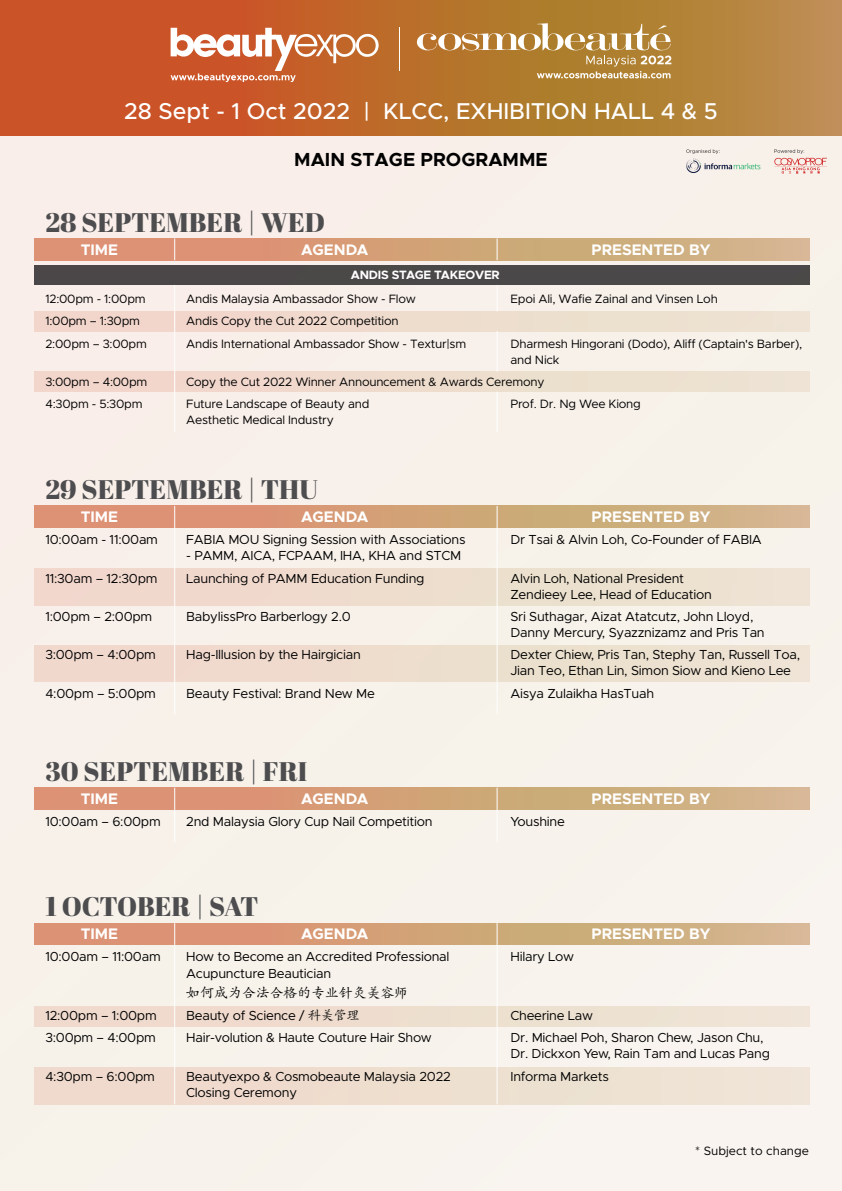
<style>
.page{position:relative;width:842px;height:1191px;background:#f7f2ea}
.page>*{position:absolute;margin:0;border:0;box-sizing:border-box;transform-origin:0 0}
.t1{font:26.9px "Abril Fatface";color:#4d4d4f}
.t2{font:500 23px "Metropolis";color:#fff}
.t3{font:700 19px "Metropolis";color:#010101}
.t4{font:700 15.4px "Metropolis";color:#fff}
.t5{font:14.1px "Adobe Kaiti Std";letter-spacing:-.02em;color:#010101}
.t6{font:13.1px/16.2px "Metropolis";letter-spacing:-.02em;color:#010101}
.t7{font:12.1px/16.2px "Metropolis";letter-spacing:-.02em;color:#010101}
.t8{font:700 12.1px "Metropolis";letter-spacing:-.02em;color:#fff}
.t9{font:12.1px "Metropolis";color:#010101}
.s1{font-family:"Adobe Kaiti Std"}
</style>
<div class="page">
<svg style="left:0;top:0;width:842px;height:136px;background:#be6d31"></svg>
<svg style="left:34px;top:238px;width:775px;height:22px;background:#d4a17a"></svg>
<svg style="left:34px;top:506px;width:775px;height:21px;background:#d4a17a"></svg>
<div style="left:34px;top:568px;width:775px;height:37px;background:#eeddcd"></div>
<div style="left:34px;top:645px;width:775px;height:37px;background:#eedecd"></div>
<div style="left:34px;top:1067px;width:775px;height:37px;background:#efdfcf"></div>
<div style="left:34px;top:372px;width:775px;height:20px;background:#eedccd"></div>
<div style="left:34px;top:311px;width:775px;height:20px;background:#eedccd"></div>
<div style="left:34px;top:265px;width:775px;height:19px;background:#4a4848"></div>
<div style="left:34px;top:1006px;width:775px;height:20px;background:#efdfce"></div>
<svg style="left:34px;top:923px;width:775px;height:22px;background:#d4a27b"></svg>
<svg style="left:34px;top:787px;width:775px;height:22px;background:#d4a27a"></svg>
<svg style="left:174px;top:238px;width:1px;height:22px"></svg>
<svg style="left:497px;top:238px;width:1px;height:22px"></svg>
<hr style="left:174px;top:285px;width:1px;height:147px;background:#fff">
<svg style="left:497px;top:285px;width:1px;height:26px"></svg>
<hr style="left:174px;top:506px;width:1px;height:208px;background:#fff">
<hr style="left:497px;top:506px;width:1px;height:208px;background:#fff">
<hr style="left:174px;top:787px;width:1px;height:55px;background:#fff">
<hr style="left:497px;top:787px;width:1px;height:55px;background:#fff">
<hr style="left:174px;top:923px;width:1px;height:181px;background:#fff">
<hr style="left:497px;top:923px;width:1px;height:181px;background:#fff">
<hr style="left:497px;top:331px;width:1px;height:41px;background:#fff">
<hr style="left:497px;top:392px;width:1px;height:40px;background:#fff">
<hr style="left:399px;top:27px;width:1px;height:43px;background:#fff">
<svg style="left:417px;top:23px;width:254px;height:55px;background:#be9050"></svg>
<svg style="left:171px;top:28px;width:208px;height:54px;background:#d58863"></svg>
<svg style="left:688px;top:171px;width:11px;height:2px"></svg>
<svg style="left:686px;top:149px;width:74px;height:22px"></svg>
<svg style="left:774px;top:149px;width:53px;height:25px"></svg>
<h2 class="t2" style="left:124px;top:96px;width:595px">28 Sept - 1 Oct 2022 | KLCC, EXHIBITION HALL 4 &amp; 5</h2>
<h3 class="t3" style="left:294px;top:148px;width:255px">MAIN STAGE PROGRAMME</h3>
<h1 class="t1" style="left:45px;top:203px;width:281px">28 SEPTEMBER | WED</h1>
<p class="t4" style="left:81px;top:239px;width:39px">TIME</p>
<p class="t4" style="left:301px;top:239px;width:69px">AGENDA</p>
<p class="t4" style="left:592px;top:239px;width:120px">PRESENTED BY</p>
<p class="t8" style="left:351px;top:267px;width:150px">ANDIS STAGE TAKEOVER</p>
<p class="t7" style="left:45px;top:291px;width:102px">12:00pm - 1:00pm</p>
<p class="t7" style="left:186px;top:291px;width:231px">Andis Malaysia Ambassador Show - Flow</p>
<p class="t7" style="left:510px;top:291px;width:209px">Epoi Ali, Wafie Zainal and Vinsen Loh</p>
<p class="t7" style="left:45px;top:313px;width:96px">1:00pm – 1:30pm</p>
<p class="t7" style="left:186px;top:313px;width:214px">Andis Copy the Cut 2022 Competition</p>
<p class="t7" style="left:45px;top:335px;width:103px">2:00pm – 3:00pm</p>
<p class="t7" style="left:186px;top:335px;width:281px">Andis International Ambassador Show - Textur|sm</p>
<p class="t7" style="left:510px;top:335px;width:293px">Dharmesh Hingorani (Dodo), Aliff (Captain's Barber), and Nick</p>
<p class="t7" style="left:45px;top:374px;width:103px">3:00pm – 4:00pm</p>
<p class="t7" style="left:186px;top:374px;width:360px">Copy the Cut 2022 Winner Announcement &amp; Awards Ceremony</p>
<p class="t7" style="left:45px;top:396px;width:99px">4:30pm - 5:30pm</p>
<p class="t7" style="left:186px;top:396px;width:185px">Future Landscape of Beauty and</p>
<p class="t7" style="left:510px;top:396px;width:132px">Prof. Dr. Ng Wee Kiong</p>
<p class="t7" style="left:186px;top:412px;width:149px">Aesthetic Medical Industry</p>
<h1 class="t1" style="left:45px;top:470px;width:274px">29 SEPTEMBER | THU</h1>
<p class="t6" style="left:45px;top:531px;width:114px">10:00am - 11:00am</p>
<p class="t6" style="left:186px;top:531px;width:281px">FABIA MOU Signing Session with Associations</p>
<p class="t6" style="left:510px;top:531px;width:253px">Dr Tsai &amp; Alvin Loh, Co-Founder of FABIA</p>
<p class="t6" style="left:186px;top:547px;width:277px">- PAMM, AICA, FCPAAM, IHA, KHA and STCM</p>
<p class="t6" style="left:45px;top:570px;width:114px">11:30am – 12:30pm</p>
<p class="t6" style="left:186px;top:570px;width:240px">Launching of PAMM Education Funding</p>
<p class="t6" style="left:510px;top:570px;width:203px">Alvin Loh, National President<br>Zendieey Lee, Head of Education</p>
<p class="t6" style="left:45px;top:608px;width:108px">1:00pm – 2:00pm</p>
<p class="t6" style="left:186px;top:608px;width:166px">BabylissPro Barberlogy 2.0</p>
<p class="t6" style="left:510px;top:608px;width:256px">Sri Suthagar, Aizat Atatcutz, John Lloyd,<br>Danny Mercury, Syazznizamz and Pris Tan</p>
<p class="t6" style="left:45px;top:646px;width:112px">3:00pm – 4:00pm</p>
<p class="t6" style="left:186px;top:646px;width:176px">Hag-Illusion by the Hairgician</p>
<p class="t6" style="left:510px;top:646px;width:291px">Dexter Chiew, Pris Tan, Stephy Tan, Russell Toa,<br>Jian Teo, Ethan Lin, Simon Siow and Kieno Lee</p>
<p class="t6" style="left:45px;top:685px;width:112px">4:00pm – 5:00pm</p>
<p class="t6" style="left:186px;top:685px;width:190px">Beauty Festival: Brand New Me</p>
<p class="t6" style="left:510px;top:685px;width:145px">Aisya Zulaikha HasTuah</p>
<p class="t4" style="left:81px;top:507px;width:39px">TIME</p>
<p class="t4" style="left:301px;top:507px;width:69px">AGENDA</p>
<p class="t4" style="left:592px;top:507px;width:120px">PRESENTED BY</p>
<h1 class="t1" style="left:45px;top:752px;width:264px">30 SEPTEMBER | FRI</h1>
<p class="t6" style="left:45px;top:813px;width:117px">10:00am – 6:00pm</p>
<p class="t6" style="left:186px;top:813px;width:248px">2nd Malaysia Glory Cup Nail Competition</p>
<p class="t6" style="left:510px;top:813px;width:56px">Youshine</p>
<p class="t4" style="left:81px;top:788px;width:39px">TIME</p>
<p class="t4" style="left:301px;top:788px;width:69px">AGENDA</p>
<p class="t4" style="left:592px;top:788px;width:120px">PRESENTED BY</p>
<h1 class="t1" style="left:45px;top:888px;width:215px">1 OCTOBER | SAT</h1>
<p class="t6" style="left:45px;top:948px;width:117px">10:00am – 11:00am</p>
<p class="t6" style="left:186px;top:948px;width:265px">How to Become an Accredited Professional</p>
<p class="t6" style="left:510px;top:948px;width:65px">Hilary Low</p>
<p class="t6" style="left:186px;top:965px;width:146px">Acupuncture Beautician</p>
<p class="t5" style="left:186px;top:983px;width:224px">如何成为合法合格的专业针灸美容师</p>
<p class="t6" style="left:45px;top:1007px;width:113px">12:00pm – 1:00pm</p>
<p class="t6" style="left:186px;top:1007px;width:175px">Beauty of Science / <span class="s1">科美管理</span></p>
<p class="t6" style="left:510px;top:1007px;width:84px">Cheerine Law</p>
<p class="t6" style="left:45px;top:1029px;width:112px">3:00pm – 4:00pm</p>
<p class="t6" style="left:186px;top:1029px;width:247px">Hair-volution &amp; Haute Couture Hair Show</p>
<p class="t6" style="left:510px;top:1029px;width:261px">Dr. Michael Poh, Sharon Chew, Jason Chu,<br>Dr. Dickxon Yew, Rain Tam and Lucas Pang</p>
<p class="t6" style="left:45px;top:1068px;width:111px">4:30pm – 6:00pm</p>
<p class="t6" style="left:186px;top:1068px;width:266px">Beautyexpo &amp; Cosmobeaute Malaysia 2022</p>
<p class="t6" style="left:510px;top:1068px;width:100px">Informa Markets</p>
<p class="t6" style="left:186px;top:1084px;width:112px">Closing Ceremony</p>
<p class="t4" style="left:81px;top:924px;width:39px">TIME</p>
<p class="t4" style="left:301px;top:924px;width:69px">AGENDA</p>
<p class="t4" style="left:592px;top:924px;width:120px">PRESENTED BY</p>
<p class="t9" style="left:695px;top:1143px;width:115px">* Subject to change</p>
</div>
